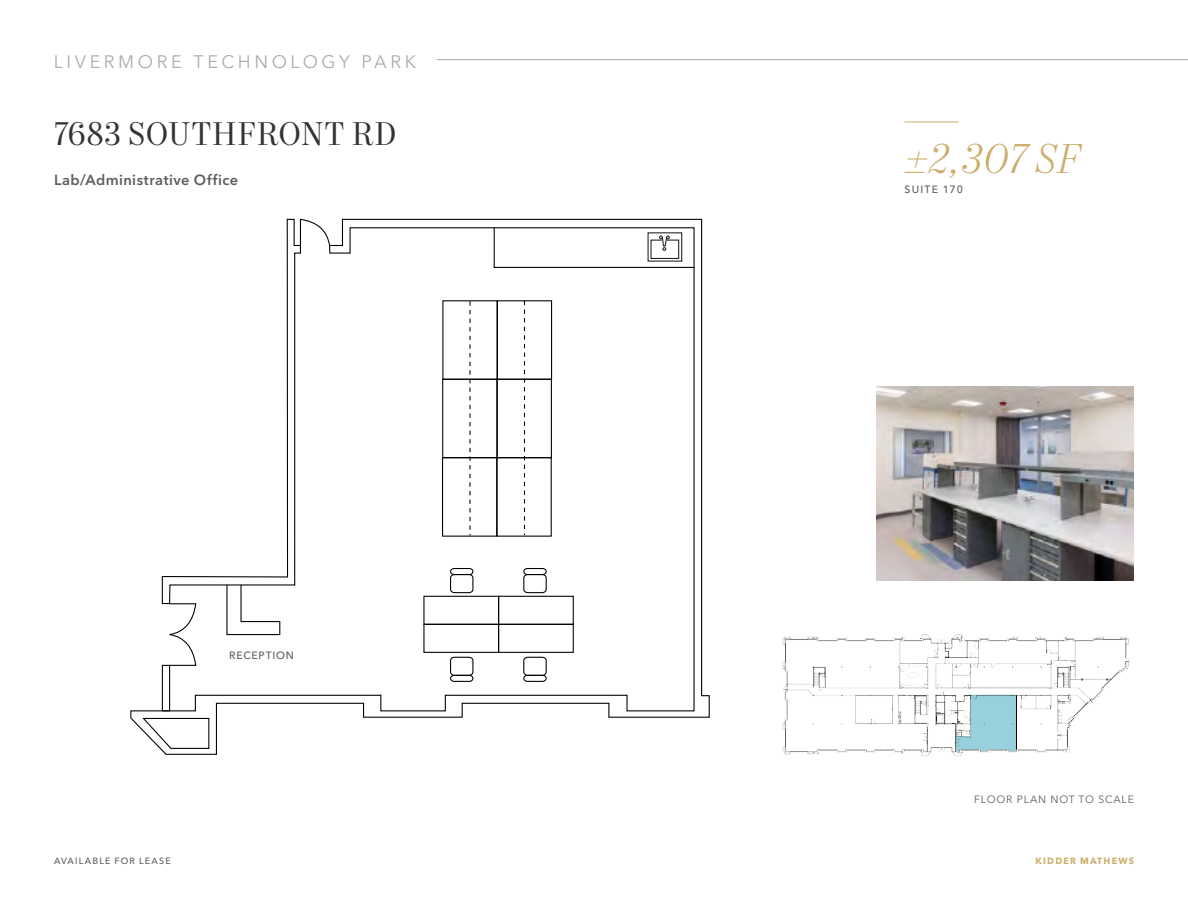
<style>
.page{position:relative;width:1188px;height:918px;background:#fff}
.page>*{position:absolute;margin:0;border:0;box-sizing:border-box;transform-origin:0 0}
.t1{font:italic 300 42px "Mort Modern 07";color:#cbae6c}
.t2{font:33px "Mort Modern 08";letter-spacing:.005em;color:#323335}
.t3{font:18px "Avenir Next LT Pro";letter-spacing:.2em;color:#afabac}
.t4{font:600 14.55px "Avenir Next LT Pro";letter-spacing:.03em;color:#5f5d5e}
.t5{font:10.5px "Avenir Next LT Pro";letter-spacing:.08em;color:#5f5d5e}
.t6{font:500 10.5px "Avenir Next LT Pro";letter-spacing:.075em;color:#5f5d5e}
.t7{font:500 10.5px "Avenir Next LT Pro";letter-spacing:.12em;color:#5f5d5e}
.t8{font:500 9px "Avenir Next LT Pro";letter-spacing:.13em;color:#5f5d5e}
.t9{font:700 9px "Avenir Next LT Pro";letter-spacing:.13em;color:#cbae6c}
</style>
<div class="page">
<img style="left:782px;top:634px;width:348px;height:123px">
<svg style="left:956px;top:695px;width:61px;height:56px;background:#a2ced6"></svg>
<hr style="left:904px;top:122px;width:54px;height:1px;background:#cbae6c">
<img style="left:876px;top:387px;width:258px;height:194px">
<svg style="left:130px;top:218px;width:580px;height:537px"></svg>
<svg style="left:142px;top:717px;width:68px;height:32px"></svg>
<div style="left:162px;top:665px;width:8px;height:46px;border:1px solid #000"></div>
<svg style="left:161px;top:218px;width:141px;height:387px"></svg>
<svg style="left:299px;top:218px;width:32px;height:29px"></svg>
<svg style="left:168px;top:603px;width:29px;height:63px"></svg>
<svg style="left:226px;top:584px;width:55px;height:52px"></svg>
<div style="left:450px;top:574px;width:23px;height:19px;border:1px solid #000;border-radius:4px"></div>
<svg style="left:449px;top:567px;width:25px;height:9px"></svg>
<div style="left:523px;top:574px;width:24px;height:19px;border:1px solid #000;border-radius:4px"></div>
<svg style="left:523px;top:567px;width:24px;height:9px"></svg>
<div style="left:450px;top:657px;width:23px;height:19px;border:1px solid #000;border-radius:4px"></div>
<svg style="left:449px;top:674px;width:25px;height:8px"></svg>
<div style="left:523px;top:657px;width:24px;height:19px;border:1px solid #000;border-radius:4px"></div>
<svg style="left:523px;top:674px;width:24px;height:8px"></svg>
<div style="left:423px;top:596px;width:76px;height:29px;border:1px solid #000"></div>
<div style="left:498px;top:596px;width:76px;height:29px;border:1px solid #000"></div>
<div style="left:423px;top:624px;width:76px;height:29px;border:1px solid #000"></div>
<div style="left:498px;top:624px;width:76px;height:29px;border:1px solid #000"></div>
<div style="left:442px;top:457px;width:55px;height:80px;border:1px solid #000"></div>
<div style="left:497px;top:379px;width:55px;height:79px;border:1px solid #000"></div>
<div style="left:442px;top:379px;width:55px;height:79px;border:1px solid #000"></div>
<div style="left:497px;top:300px;width:55px;height:80px;border:1px solid #000"></div>
<div style="left:442px;top:300px;width:56px;height:80px;border:1px solid #000"></div>
<svg style="left:524px;top:301px;width:1px;height:234px"></svg>
<svg style="left:469px;top:301px;width:2px;height:235px"></svg>
<svg style="left:493px;top:227px;width:203px;height:41px"></svg>
<hr style="left:437px;top:59px;width:751px;height:1px;background:#afabac">
<p class="t3" style="left:54px;top:51px;width:364px">LIVERMORE TECHNOLOGY PARK</p>
<h2 class="t2" style="left:54px;top:114px;width:344px">7683 SOUTHFRONT RD</h2>
<p class="t4" style="left:54px;top:171px;width:186px">Lab/Administrative Office</p>
<p class="t6" style="left:229px;top:649px;width:66px">RECEPTION</p>
<h1 class="t1" style="left:904px;top:133px;width:176px">±2,307 SF</h1>
<p class="t7" style="left:904px;top:183px;width:60px">SUITE 170</p>
<p class="t5" style="left:974px;top:793px;width:161px">FLOOR PLAN NOT TO SCALE</p>
<p class="t8" style="left:54px;top:855px;width:118px">AVAILABLE FOR LEASE</p>
<p class="t9" style="left:1036px;top:855px;width:100px">KIDDER MATHEWS</p>
</div>
